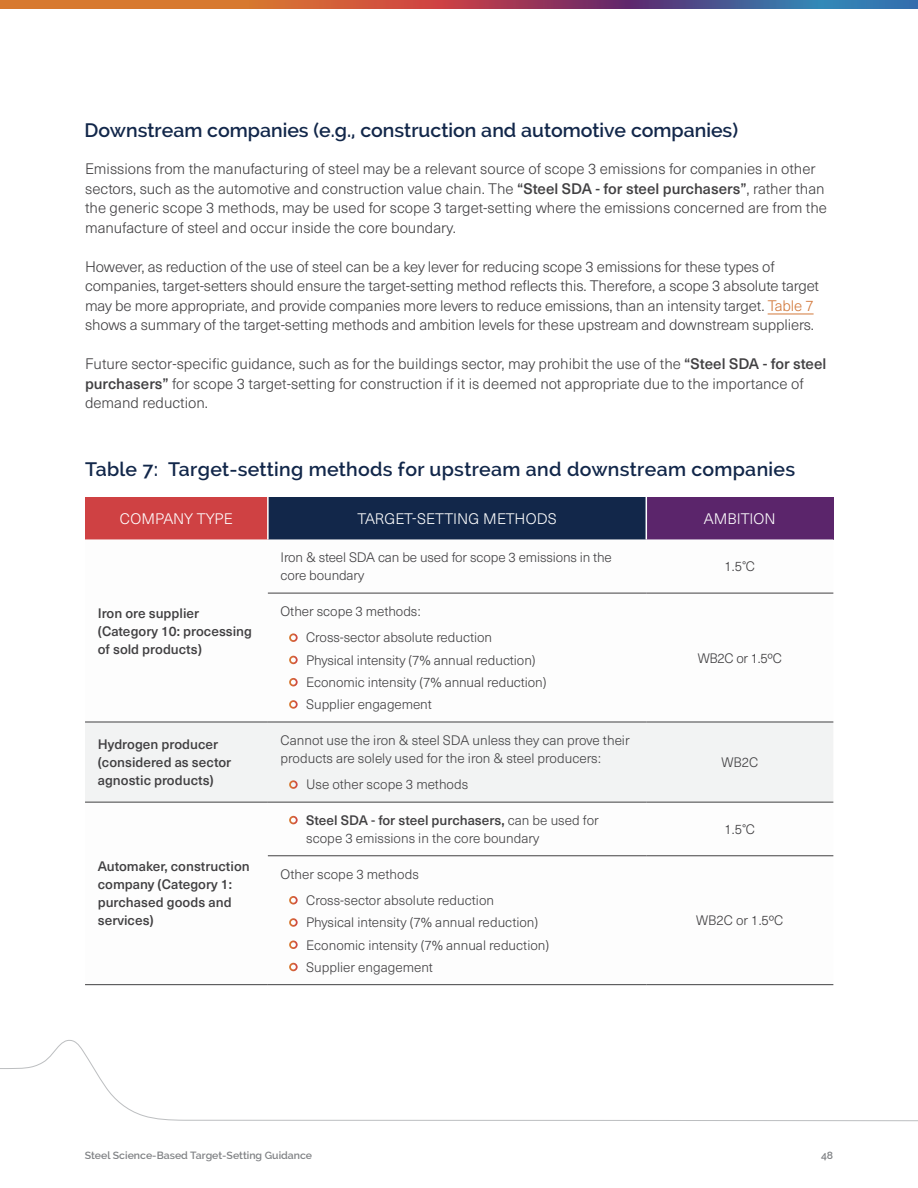
<style>
.page{position:relative;width:918px;height:1188px;background:#fff}
.page>*{position:absolute;margin:0;border:0;box-sizing:border-box;transform-origin:0 0}
.t1{font:600 19.5px "Raleway";color:#12274a}
.t2{font:300 15px/19.5px "Neue Haas Unica";color:#414042}
.t3{font:300 15px "Neue Haas Unica";letter-spacing:.01em;color:#fff}
.t4{font:300 13.5px/22.2px "Neue Haas Unica";color:#414042}
.t5{font:500 13.5px/18px "Neue Haas Unica";color:#414042}
.t6{font:300 13.5px "Neue Haas Unica";letter-spacing:-.02em;color:#414042}
.t7{font:600 10.5px "Raleway";color:#808285}
.s1{font-weight:500}
.s2{color:#d2793c}
</style>
<div class="page">
<svg style="left:0;top:0;width:918px;height:9px"></svg>
<svg style="left:0;top:1040px;width:918px;height:82px"></svg>
<hr style="left:768px;top:314px;width:46px;height:1px;background:#d2793c">
<div style="left:85px;top:497px;width:183px;height:42px;background:#cf4143"></div>
<div style="left:268px;top:497px;width:378px;height:42px;background:#12274a"></div>
<div style="left:646px;top:497px;width:187px;height:42px;background:#5b256b"></div>
<svg style="left:85px;top:539px;width:748px;height:433px"></svg>
<div style="left:85px;top:723px;width:748px;height:79px;background:#f2f3f3"></div>
<hr style="left:268px;top:593px;width:378px;height:1px;background:#414042">
<hr style="left:646px;top:593px;width:187px;height:1px;background:#414042">
<hr style="left:268px;top:722px;width:378px;height:1px;background:#414042">
<hr style="left:646px;top:722px;width:187px;height:1px;background:#414042">
<hr style="left:268px;top:802px;width:378px;height:1px;background:#414042">
<hr style="left:646px;top:802px;width:187px;height:1px;background:#414042">
<hr style="left:268px;top:855px;width:378px;height:1px;background:#414042">
<hr style="left:646px;top:855px;width:187px;height:1px;background:#414042">
<hr style="left:268px;top:984px;width:378px;height:1px;background:#414042">
<hr style="left:646px;top:984px;width:187px;height:1px;background:#414042">
<hr style="left:85px;top:722px;width:183px;height:1px;background:#414042">
<hr style="left:85px;top:802px;width:183px;height:1px;background:#414042">
<hr style="left:85px;top:984px;width:183px;height:1px;background:#414042">
<hr style="left:646px;top:497px;width:1px;height:42px;background:#fff">
<hr style="left:267px;top:497px;width:2px;height:42px;background:#fff">
<svg style="left:289px;top:633px;width:9px;height:9px"></svg>
<svg style="left:289px;top:656px;width:9px;height:8px"></svg>
<svg style="left:289px;top:678px;width:9px;height:8px"></svg>
<svg style="left:289px;top:700px;width:9px;height:9px"></svg>
<svg style="left:289px;top:780px;width:9px;height:9px"></svg>
<svg style="left:289px;top:816px;width:9px;height:8px"></svg>
<svg style="left:289px;top:896px;width:9px;height:9px"></svg>
<svg style="left:289px;top:918px;width:9px;height:9px"></svg>
<svg style="left:289px;top:941px;width:9px;height:8px"></svg>
<svg style="left:289px;top:963px;width:9px;height:8px"></svg>
<h1 class="t1" style="left:85px;top:119px;width:655px">Downstream companies (e.g., construction and automotive companies)</h1>
<p class="t2" style="left:85px;top:158px;width:743px">Emissions from the manufacturing of steel may be a relevant source of scope 3 emissions for companies in other sectors, such as the automotive and construction value chain. The <span class="s1">“Steel SDA - for steel purchasers”</span>, rather than the generic scope 3 methods, may be used for scope 3 target-setting where the emissions concerned are from the manufacture of steel and occur inside the core boundary.</p>
<p class="t2" style="left:85px;top:256px;width:736px">However, as reduction of the use of steel can be a key lever for reducing scope 3 emissions for these types of companies, target-setters should ensure the target-setting method reflects this. Therefore, a scope 3 absolute target may be more appropriate, and provide companies more levers to reduce emissions, than an intensity target. <span class="s2">Table 7 </span>shows a summary of the target-setting methods and ambition levels for these upstream and downstream suppliers.</p>
<p class="t2" style="left:85px;top:353px;width:743px">Future sector-specific guidance, such as for the buildings sector, may prohibit the use of the <span class="s1">“Steel SDA - for steel purchasers”</span> for scope 3 target-setting for construction if it is deemed not appropriate due to the importance of demand reduction.</p>
<h1 class="t1" style="left:85px;top:458px;width:712px">Table 7: Target-setting methods for upstream and downstream companies</h1>
<p class="t3" style="left:120px;top:508px;width:115px">COMPANY TYPE</p>
<p class="t3" style="left:357px;top:508px;width:201px">TARGET-SETTING METHODS</p>
<p class="t3" style="left:704px;top:508px;width:73px">AMBITION</p>
<p class="t5" style="left:98px;top:603px;width:156px">Iron ore supplier (Category 10: processing of sold products)</p>
<p class="t4" style="left:281px;top:548px;width:333px;line-height:18px">Iron &amp; steel SDA can be used for scope 3 emissions in the core boundary</p>
<p class="t4" style="left:725px;top:555px;width:32px">1.5°C</p>
<p class="t4" style="left:306px;top:597px;width:187px;line-height:26.5px;text-indent:-26px">Other scope 3 methods:<br>Cross-sector absolute reduction</p>
<p class="t4" style="left:306px;top:648px;width:242px">Physical intensity (7% annual reduction)<br>Economic intensity (7% annual reduction)<br>Supplier engagement</p>
<p class="t6" style="left:698px;top:648px;width:86px">WB2C or 1.5ºC</p>
<p class="t5" style="left:98px;top:734px;width:135px">Hydrogen producer (considered as sector agnostic products)</p>
<p class="t4" style="left:281px;top:730px;width:351px;line-height:18px">Cannot use the iron &amp; steel SDA unless they can prove their products are solely used for the iron &amp; steel producers:</p>
<p class="t4" style="left:306px;top:773px;width:164px">Use other scope 3 methods</p>
<p class="t4" style="left:721px;top:751px;width:38px">WB2C</p>
<p class="t5" style="left:98px;top:857px;width:153px">Automaker, construction company (Category 1: purchased goods and services)</p>
<p class="t4" style="left:306px;top:811px;width:294px;line-height:18px"><span class="s1">Steel SDA - for steel purchasers,</span> can be used for scope 3 emissions in the core boundary</p>
<p class="t4" style="left:725px;top:817px;width:32px">1.5°C</p>
<p class="t4" style="left:306px;top:860px;width:189px;line-height:26.5px;text-indent:-26px">Other scope 3 methods<br>Cross-sector absolute reduction</p>
<p class="t4" style="left:306px;top:911px;width:245px">Physical intensity (7% annual reduction)<br>Economic intensity (7% annual reduction)<br>Supplier engagement</p>
<p class="t4" style="left:696px;top:909px;width:89px">WB2C or 1.5ºC</p>
<p class="t7" style="left:85px;top:1150px;width:229px">Steel Science-Based Target-Setting Guidance</p>
<p class="t7" style="left:821px;top:1150px;width:14px">48</p>
</div>
